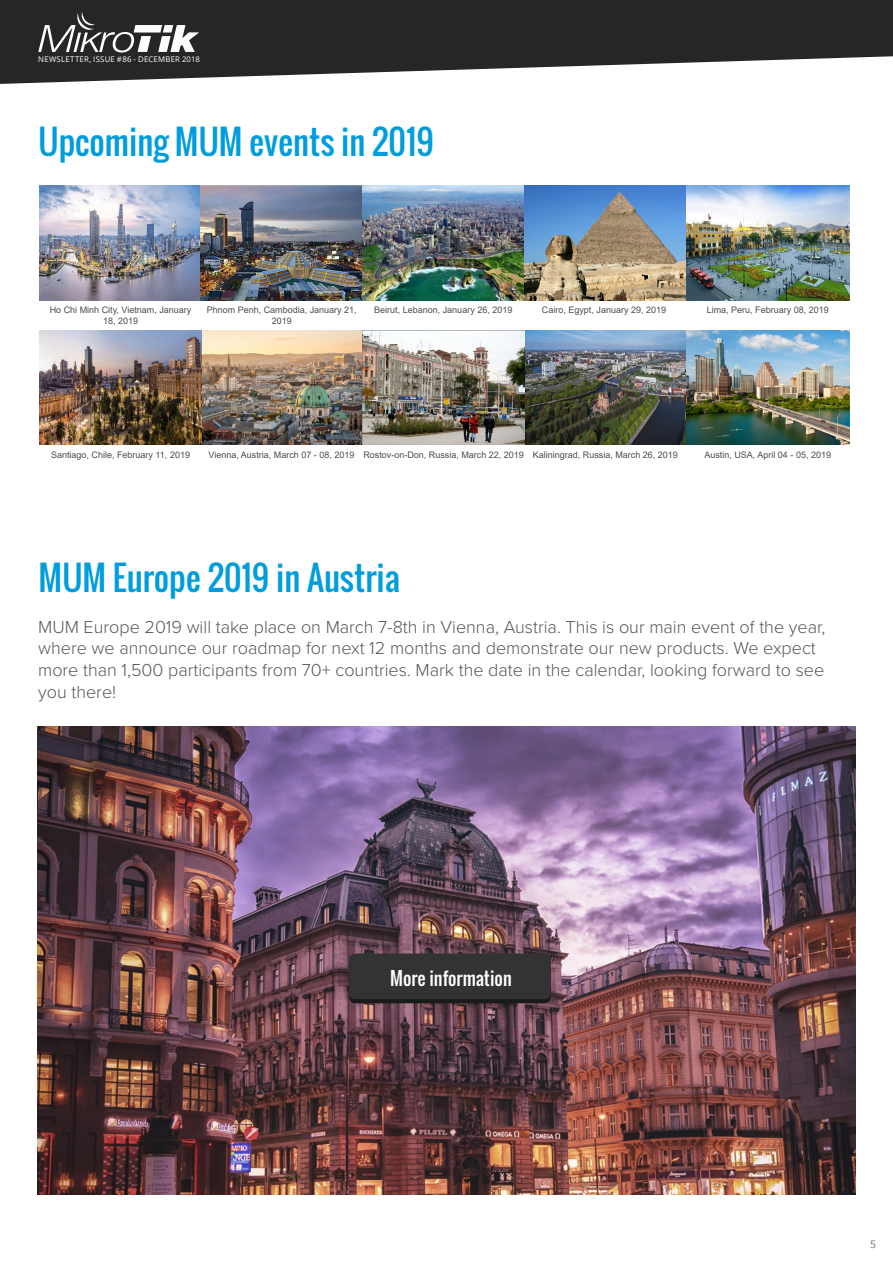
<style>
.page{position:relative;width:893px;height:1263px;background:#fff}
.page>*{position:absolute;margin:0;border:0;box-sizing:border-box;transform-origin:0 0}
.herna{font:33px "Oswald";color:#009ddc}
.Teksts{font:300 18px/21.6px "Proxima Nova";color:#575757}
.t1{font:18px "Oswald";color:#fff}
.t2{font:10.5px "Open Sans";color:#757575}
.t3{font:9px/10.8px "Arial";color:#4d4d4d;text-align:center}
.t4{font:7.8px "Open Sans";letter-spacing:.025em;color:#fff}
</style>
<div class="page">
<svg style="left:0;top:0;width:893px;height:84px;fill:#262626"></svg>
<svg style="left:38px;top:12px;width:161px;height:40px"></svg>
<img style="left:39px;top:186px;width:161px;height:114px">
<img style="left:523px;top:186px;width:326px;height:114px">
<img style="left:202px;top:330px;width:647px;height:115px">
<img style="left:200px;top:186px;width:323px;height:114px">
<img style="left:39px;top:330px;width:163px;height:115px">
<img style="left:38px;top:727px;width:817px;height:467px">
<div style="left:349px;top:958px;width:202px;height:45px;background:#1a1a1a;border-radius:6px"></div>
<div style="left:349px;top:953px;width:202px;height:46px;background:#333;border-radius:6px"></div>
<p class="t4" style="left:38px;top:54px;width:163px">NEWSLETTER, ISSUE #86 - DECEMBER 2018</p>
<p class="herna" style="left:39px;top:117px;width:397px">Upcoming MUM events in 2019</p>
<p class="t3" style="left:50px;top:305px;width:143px">Ho Chi Minh City, Vietnam, January<br>18, 2019</p>
<p class="t3" style="left:207px;top:305px;width:152px">Phnom Penh, Cambodia, January 21,<br>2019</p>
<p class="t3" style="left:374px;top:305px;width:140px">Beirut, Lebanon, January 26, 2019</p>
<p class="t3" style="left:542px;top:305px;width:126px">Cairo, Egypt, January 29, 2019</p>
<p class="t3" style="left:707px;top:305px;width:124px">Lima, Peru, February 08, 2019</p>
<p class="t3" style="left:51px;top:449px;width:140px">Santiago, Chile, February 11, 2019</p>
<p class="t3" style="left:209px;top:449px;width:147px">Vienna, Austria, March 07 - 08, 2019</p>
<p class="t3" style="left:363px;top:449px;width:162px">Rostov-on-Don, Russia, March 22, 2019</p>
<p class="t3" style="left:533px;top:449px;width:147px">Kaliningrad, Russia, March 26, 2019</p>
<p class="t3" style="left:704px;top:449px;width:128px">Austin, USA, April 04 - 05, 2019</p>
<p class="herna" style="left:39px;top:553px;width:363px">MUM Europe 2019 in Austria</p>
<p class="Teksts" style="left:38px;top:615px;width:789px">MUM Europe 2019 will take place on March 7-8th in Vienna, Austria. This is our main event of the year, where we announce our roadmap for next 12 months and demonstrate our new products. We expect more than 1,500 participants from 70+ countries. Mark the date in the calendar, looking forward to see you there!</p>
<p class="t1" style="left:390px;top:965px;width:123px">More information</p>
<p class="t2" style="left:870px;top:1236px;width:8px">5</p>
</div>
